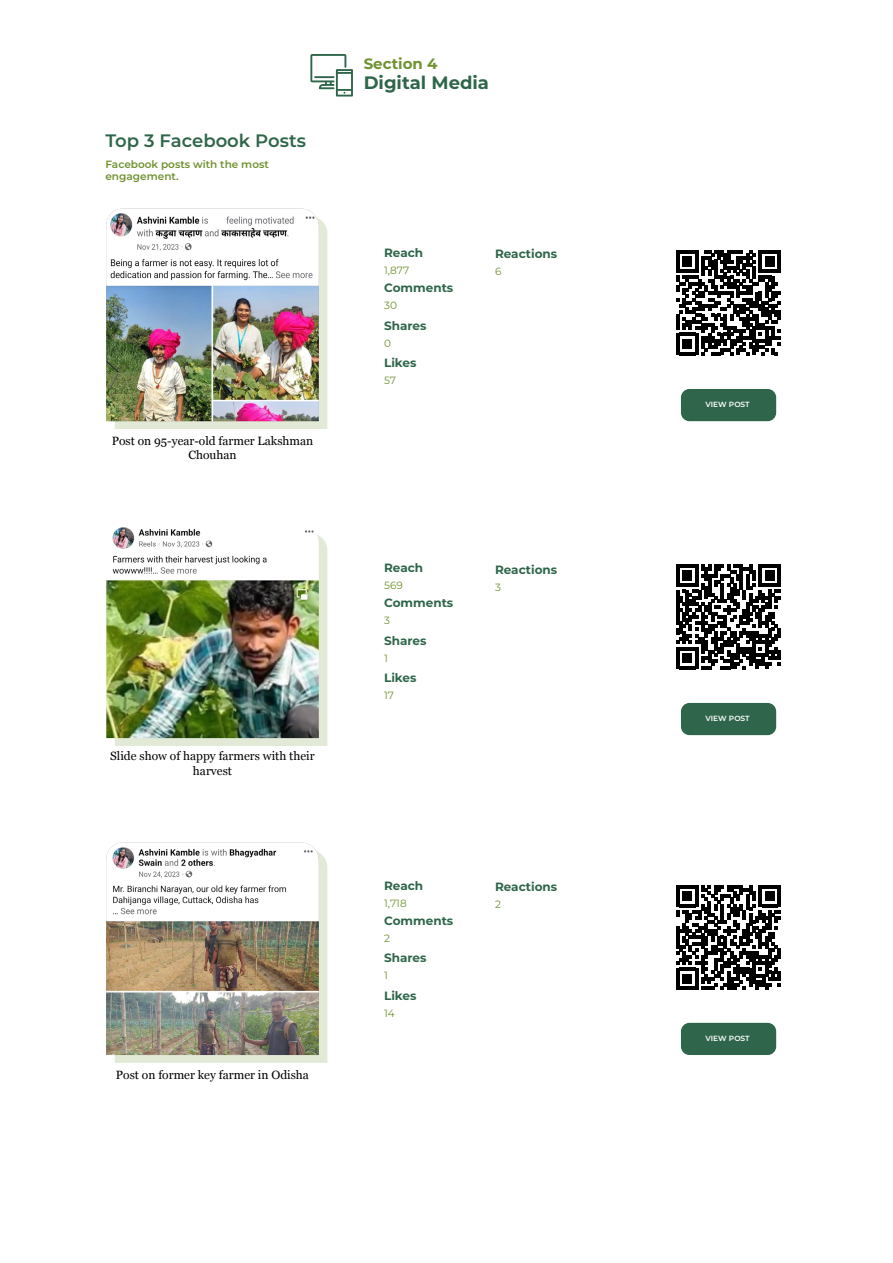
<style>
.page{position:relative;width:893px;height:1263px;background:#fff}
.page>*{position:absolute;margin:0;border:0;box-sizing:border-box;transform-origin:0 0}
.t1{font:600 18px "Montserrat";color:#2f664b}
.t2{font:700 18px "Montserrat";color:#2f664b}
.t3{font:700 15px "Montserrat";color:#709232}
.t4{font:12px/14.4px "Georgia";color:#000;text-align:center}
.t5{font:700 12px "Montserrat";color:#2f664b}
.t6{font:600 10.5px/12.6px "Montserrat";color:#709130}
.t7{font:10.5px "Montserrat";color:#709130}
.t8{font:600 7.5px "Montserrat";letter-spacing:-.005em;color:#fff}
</style>
<div class="page">
<svg style="left:115px;top:219px;width:212px;height:210px;background:#e0e6d4"></svg>
<img style="left:106px;top:209px;width:213px;height:212px">
<div style="left:681px;top:389px;width:95px;height:32px;background:#2f664b;border-radius:9px"></div>
<div style="left:681px;top:703px;width:95px;height:32px;background:#2f664b;border-radius:9px"></div>
<div style="left:681px;top:1023px;width:95px;height:32px;background:#2f664b;border-radius:9px"></div>
<div style="left:115px;top:536px;width:212px;height:210px;background:#e2e9d6"></div>
<img style="left:106px;top:527px;width:213px;height:211px">
<div style="left:115px;top:853px;width:212px;height:210px;background:#e2e9d6"></div>
<img style="left:106px;top:842px;width:213px;height:213px">
<svg style="left:676px;top:250px;width:105px;height:105px"></svg>
<svg style="left:676px;top:564px;width:105px;height:105px"></svg>
<svg style="left:676px;top:885px;width:105px;height:105px"></svg>
<svg style="left:310px;top:54px;width:43px;height:43px"></svg>
<h1 class="t1" style="left:105px;top:128px;width:202px">Top 3 Facebook Posts</h1>
<p class="t6" style="left:105px;top:157px;width:165px">Facebook posts with the most engagement.</p>
<p class="t4" style="left:112px;top:433px;width:203px">Post on 95-year-old farmer Lakshman<br>Chouhan</p>
<p class="t4" style="left:110px;top:748px;width:206px">Slide show of happy farmers with their harvest</p>
<p class="t4" style="left:116px;top:1067px;width:195px">Post on former key farmer in Odisha</p>
<p class="t3" style="left:364px;top:52px;width:75px">Section 4</p>
<h1 class="t2" style="left:364px;top:70px;width:127px">Digital Media</h1>
<p class="t5" style="left:384px;top:244px;width:41px">Reach</p>
<p class="t5" style="left:495px;top:245px;width:64px">Reactions</p>
<p class="t7" style="left:384px;top:263px;width:27px">1,877</p>
<p class="t5" style="left:384px;top:279px;width:71px">Comments</p>
<p class="t7" style="left:384px;top:298px;width:14px">30</p>
<p class="t5" style="left:384px;top:317px;width:44px">Shares</p>
<p class="t7" style="left:384px;top:336px;width:8px">0</p>
<p class="t5" style="left:384px;top:354px;width:34px">Likes</p>
<p class="t7" style="left:384px;top:373px;width:13px">57</p>
<p class="t7" style="left:495px;top:264px;width:8px">6</p>
<p class="t5" style="left:384px;top:559px;width:41px">Reach</p>
<p class="t7" style="left:384px;top:578px;width:20px">569</p>
<p class="t5" style="left:384px;top:594px;width:71px">Comments</p>
<p class="t7" style="left:384px;top:613px;width:7px">3</p>
<p class="t5" style="left:384px;top:632px;width:44px">Shares</p>
<p class="t7" style="left:384px;top:651px;width:5px">1</p>
<p class="t5" style="left:384px;top:669px;width:34px">Likes</p>
<p class="t7" style="left:384px;top:688px;width:11px">17</p>
<p class="t5" style="left:495px;top:561px;width:64px">Reactions</p>
<p class="t7" style="left:495px;top:580px;width:7px">3</p>
<p class="t5" style="left:384px;top:877px;width:41px">Reach</p>
<p class="t7" style="left:384px;top:896px;width:24px">1,718</p>
<p class="t5" style="left:384px;top:912px;width:71px">Comments</p>
<p class="t7" style="left:384px;top:931px;width:7px">2</p>
<p class="t5" style="left:384px;top:949px;width:44px">Shares</p>
<p class="t7" style="left:384px;top:968px;width:5px">1</p>
<p class="t5" style="left:384px;top:987px;width:34px">Likes</p>
<p class="t7" style="left:384px;top:1006px;width:12px">14</p>
<p class="t5" style="left:495px;top:878px;width:64px">Reactions</p>
<p class="t7" style="left:495px;top:897px;width:7px">2</p>
<p class="t8" style="left:705px;top:399px;width:46px">VIEW POST</p>
<p class="t8" style="left:705px;top:713px;width:46px">VIEW POST</p>
<p class="t8" style="left:705px;top:1033px;width:46px">VIEW POST</p>
</div>
